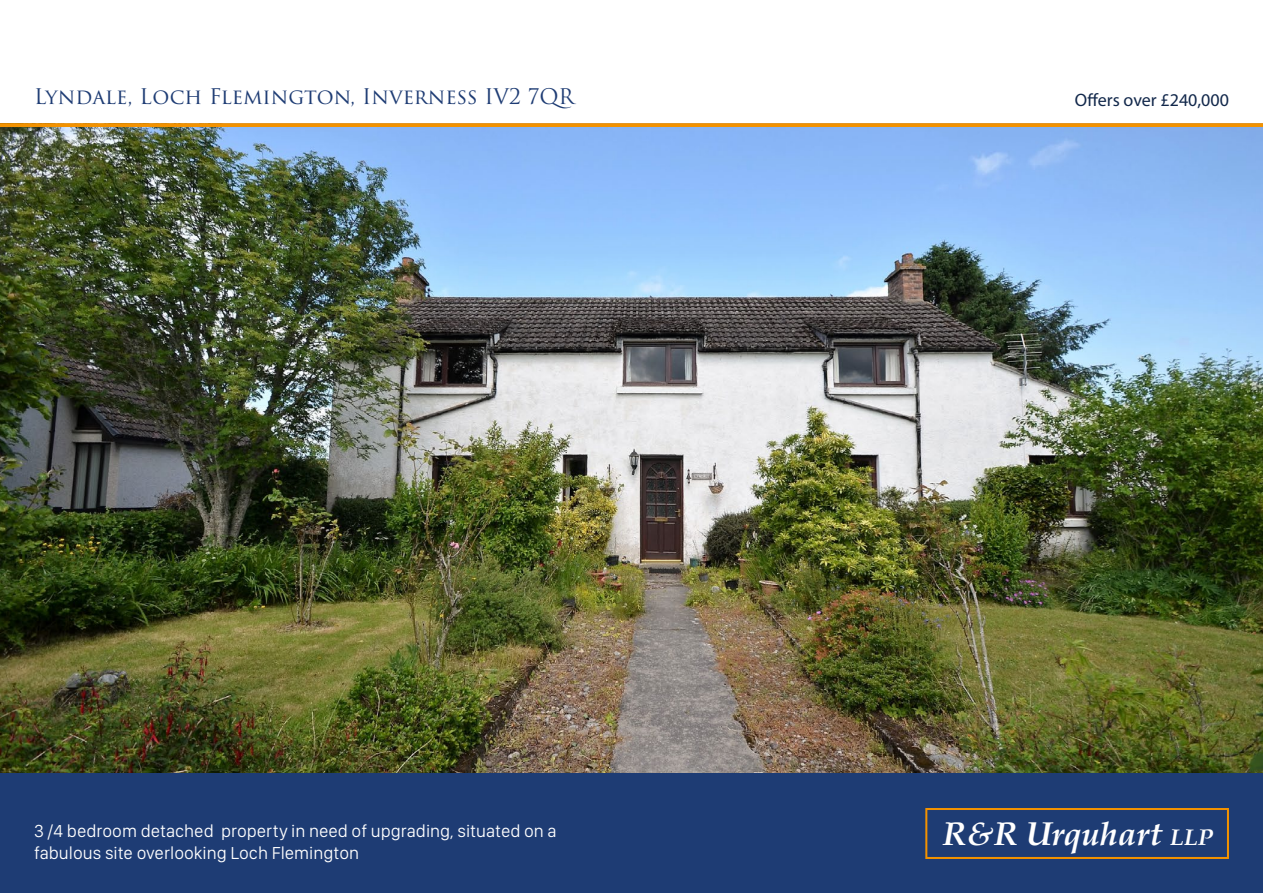
<style>
.page{position:relative;width:1263px;height:893px;background:#fff}
.page>*{position:absolute;margin:0;border:0;box-sizing:border-box;transform-origin:0 0}
.t1{font:italic 700 33px "Palatino";color:#fff}
.Address{font:21px "Trajan Pro 3";color:#1e3c74}
.Front_Page_Summary{font:300 18px/21.6px "SF Compact Display";color:#fff}
.Price{font:18px "Myriad Pro";color:#12284b}
.s1{font-size:22.95px}
</style>
<div class="page">
<img style="left:0;top:127px;width:1263px;height:647px">
<hr style="left:0;top:124px;width:1263px;height:3px;background:#f39200">
<div style="left:0;top:774px;width:1263px;height:119px;background:#1e3c74"></div>
<div style="left:925px;top:808px;width:304px;height:51px;border:2px solid #f39200"></div>
<p class="Address" style="left:34px;top:82px;width:542px">Lyndale, Loch Flemington, Inverness IV2 7QR</p>
<p class="Front_Page_Summary" style="left:34px;top:820px;width:524px">3 /4 bedroom detached property in need of upgrading, situated on a fabulous site overlooking Loch Flemington</p>
<p class="Price" style="left:1075px;top:89px;width:156px">Offers over £240,000</p>
<p class="t1" style="left:942px;top:806px;width:272px">R&amp;R Urquhart <span class="s1">LLP</span></p>
</div>
